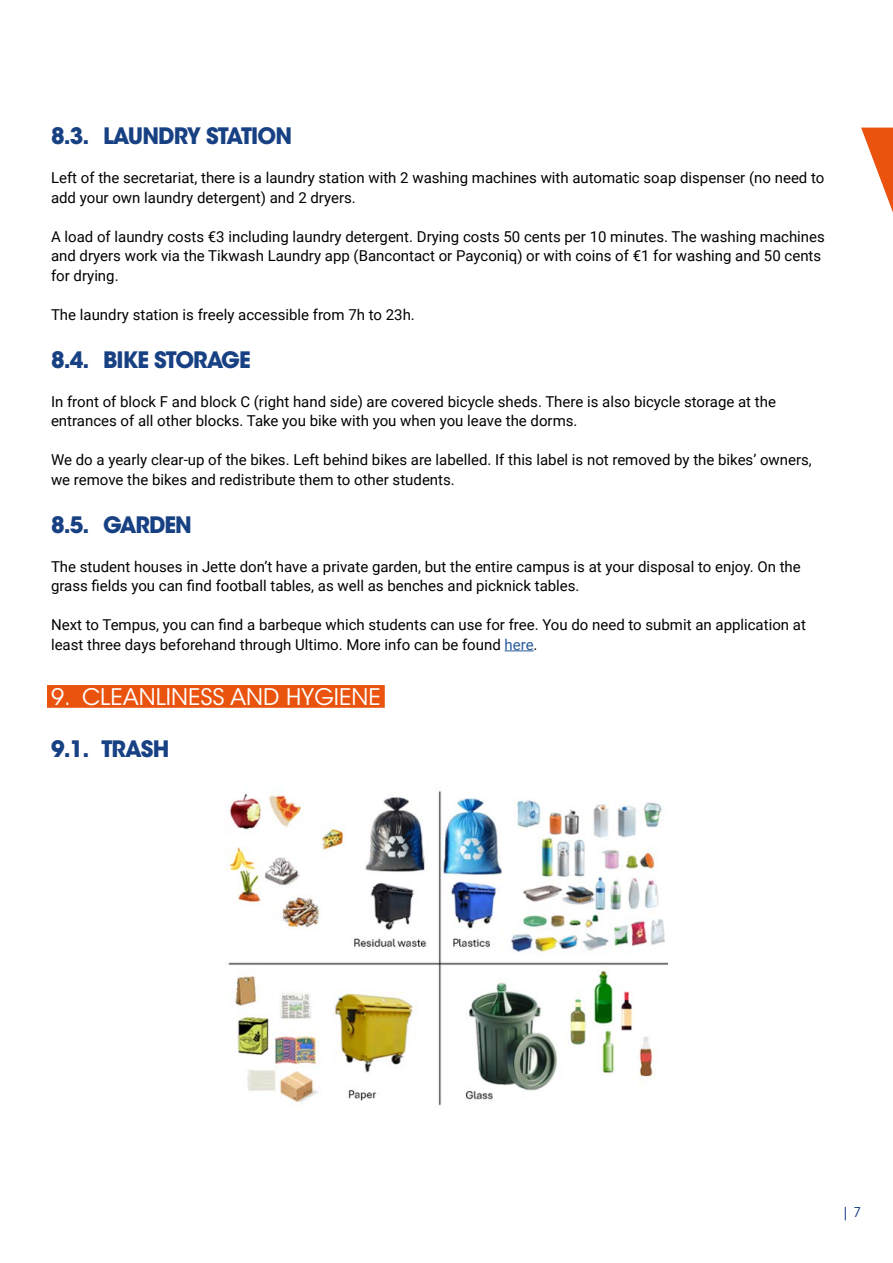
<style>
.page{position:relative;width:893px;height:1263px;background:#fff}
.page>*{position:absolute;margin:0;border:0;box-sizing:border-box;transform-origin:0 0}
.t1{font:22.8px "ITC Avant Garde Std";color:#fff}
.t2{font:700 22.5px "ITC Avant Garde Std";letter-spacing:-.04em;color:#184184}
.t3{font:15px/19.5px "Roboto";color:#010202}
.t4{font:13.5px "ITC Avant Garde Std";color:#184184}
.s1{color:#275b9b}
</style>
<div class="page">
<svg style="left:861px;top:128px;width:32px;height:85px"></svg>
<svg style="left:505px;top:650px;width:29px;height:1px"></svg>
<div style="left:47px;top:685px;width:338px;height:23px;background:#e9530e"></div>
<img style="left:228px;top:790px;width:439px;height:316px">
<h2 class="t2" style="left:51px;top:121px;width:243px">8.3. LAUNDRY STATION</h2>
<p class="t3" style="left:51px;top:168px;width:775px">Left of the secretariat, there is a laundry station with 2 washing machines with automatic soap dispenser (no need to add your own laundry detergent) and 2 dryers.</p>
<p class="t3" style="left:51px;top:226px;width:775px">A load of laundry costs €3 including laundry detergent. Drying costs 50 cents per 10 minutes. The washing machines and dryers work via the Tikwash Laundry app (Bancontact or Payconiq) or with coins of €1 for washing and 50 cents for drying.</p>
<p class="t3" style="left:51px;top:304px;width:365px">The laundry station is freely accessible from 7h to 23h.</p>
<h2 class="t2" style="left:51px;top:345px;width:201px">8.4. BIKE STORAGE</h2>
<p class="t3" style="left:51px;top:391px;width:726px">In front of block F and block C (right hand side) are covered bicycle sheds. There is also bicycle storage at the entrances of all other blocks. Take you bike with you when you leave the dorms.</p>
<p class="t3" style="left:51px;top:450px;width:762px">We do a yearly clear-up of the bikes. Left behind bikes are labelled. If this label is not removed by the bikes’ owners, we remove the bikes and redistribute them to other students.</p>
<h2 class="t2" style="left:51px;top:510px;width:143px">8.5. GARDEN</h2>
<p class="t3" style="left:51px;top:556px;width:751px">The student houses in Jette don’t have a private garden, but the entire campus is at your disposal to enjoy. On the grass fields you can find football tables, as well as benches and picknick tables.</p>
<p class="t3" style="left:51px;top:615px;width:756px">Next to Tempus, you can find a barbeque which students can use for free. You do need to submit an application at least three days beforehand through Ultimo. More info can be found <span class="s1">here</span>.</p>
<h1 class="t1" style="left:51px;top:683px;width:331px">9. CLEANLINESS AND HYGIENE</h1>
<h2 class="t2" style="left:51px;top:734px;width:120px">9.1. TRASH</h2>
<p class="t4" style="left:842px;top:1204px;width:21px">| 7</p>
</div>
